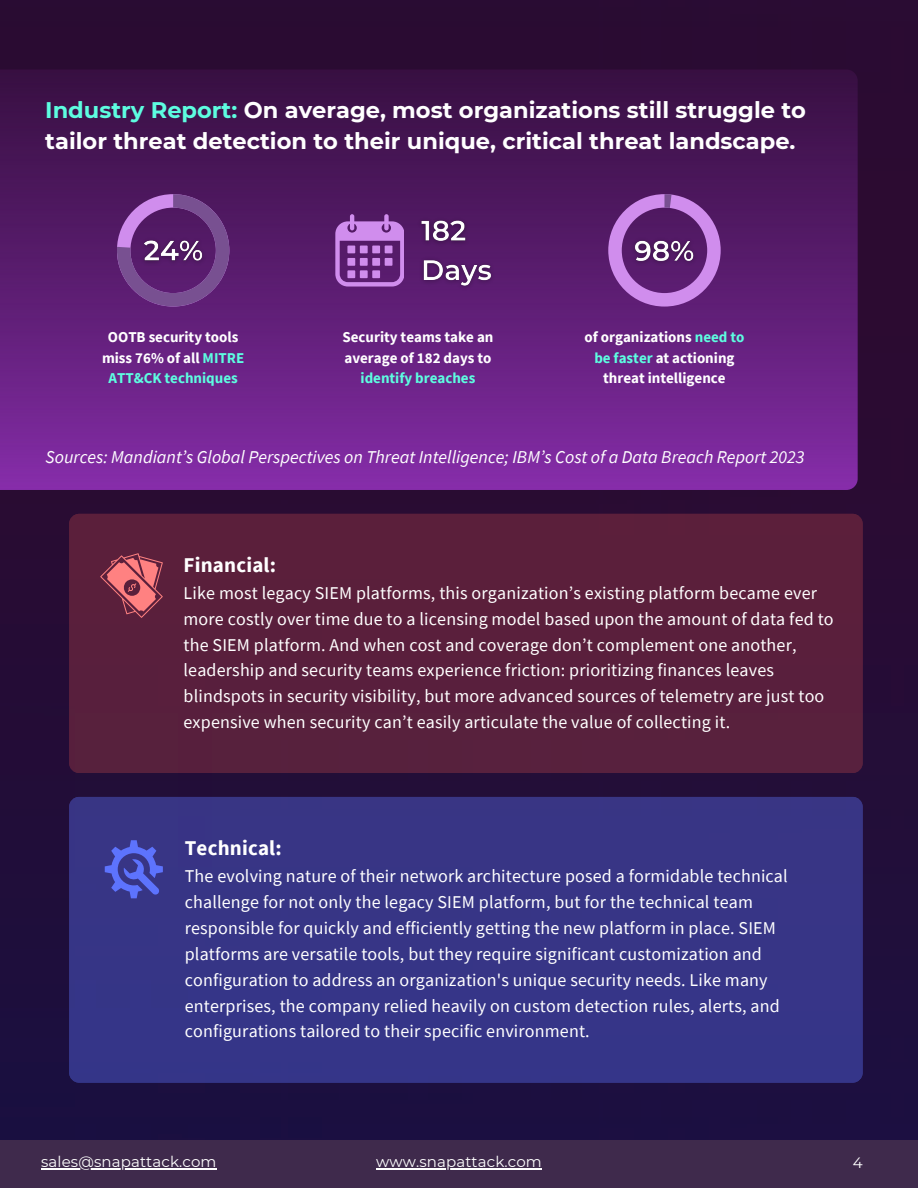
<style>
.page{position:relative;width:918px;height:1188px;background:#fff}
.page>*{position:absolute;margin:0;border:0;box-sizing:border-box;transform-origin:0 0}
.t1{font:700 22.5px/31.5px "Montserrat";color:#fff}
.t2{font:700 21px "Source Sans Pro";letter-spacing:.01em;color:#fff}
.t3{font:18px/25.8px "Source Sans Pro";letter-spacing:.01em;color:#fff}
.t4{font:italic 18px "Source Sans Pro";color:#fff}
.t5{font:700 15px/20.2px "Source Sans Pro";color:#fff;text-align:center}
.t6{font:15px "Montserrat";letter-spacing:.01em;color:#fff}
.s1{color:#5dfde0}
</style>
<div class="page">
<img style="left:0;top:0;width:918px;height:1141px">
<div style="left:0;top:1141px;width:918px;height:47px;background:#3f2a4c"></div>
<hr style="left:376px;top:1169px;width:166px;height:1px;background:#fff">
<hr style="left:41px;top:1169px;width:176px;height:1px;background:#fff">
<img style="left:0;top:69px;width:858px;height:421px">
<svg style="left:117px;top:194px;width:112px;height:113px;background:#6d3783"></svg>
<svg style="left:608px;top:194px;width:113px;height:113px;background:#86489e"></svg>
<img style="left:136px;top:235px;width:73px;height:35px">
<img style="left:628px;top:235px;width:73px;height:35px">
<svg style="left:335px;top:214px;width:69px;height:72px;background:#8a4ca2"></svg>
<div style="left:347px;top:246px;width:8px;height:7px;background:#d08ded"></div>
<div style="left:347px;top:258px;width:8px;height:8px;background:#d08ded"></div>
<div style="left:347px;top:270px;width:8px;height:8px;background:#d08ded"></div>
<div style="left:360px;top:246px;width:8px;height:7px;background:#d08ded"></div>
<div style="left:360px;top:258px;width:8px;height:8px;background:#d08ded"></div>
<div style="left:360px;top:270px;width:8px;height:8px;background:#d08ded"></div>
<div style="left:372px;top:246px;width:8px;height:7px;background:#d08ded"></div>
<div style="left:372px;top:258px;width:8px;height:8px;background:#d08ded"></div>
<div style="left:372px;top:270px;width:8px;height:8px;background:#d08ded"></div>
<div style="left:385px;top:246px;width:7px;height:7px;background:#d08ded"></div>
<div style="left:385px;top:258px;width:7px;height:8px;background:#d08ded"></div>
<img style="left:415px;top:214px;width:85px;height:79px">
<div style="left:69px;top:514px;width:793px;height:259px;background:#5a1f3c"></div>
<svg style="left:100px;top:553px;width:63px;height:64px;background:#9f4758"></svg>
<div style="left:69px;top:797px;width:793px;height:286px;background:#373586"></div>
<svg style="left:105px;top:840px;width:58px;height:58px;background:#464eb5"></svg>
<p class="t1" style="left:45px;top:94px;width:762px"><span class="s1">Industry Report:</span> On average, most organizations still struggle to tailor threat detection to their unique, critical threat landscape.</p>
<p class="t5" style="left:102px;top:327px;width:144px">OOTB security tools miss 76% of all <span class="s1">MITRE<br>ATT&amp;CK techniques</span></p>
<p class="t5" style="left:584px;top:327px;width:161px">of organizations <span class="s1">need to be faster</span> at actioning threat intelligence</p>
<p class="t5" style="left:342px;top:327px;width:152px">Security teams take an average of 182 days to <span class="s1">identify breaches</span></p>
<p class="t4" style="left:46px;top:445px;width:760px">Sources: Mandiant’s Global Perspectives on Threat Intelligence; IBM’s Cost of a Data Breach Report 2023</p>
<p class="t2" style="left:184px;top:551px;width:94px">Financial:</p>
<p class="t3" style="left:184px;top:579px;width:652px">Like most legacy SIEM platforms, this organization’s existing platform became ever more costly over time due to a licensing model based upon the amount of data fed to the SIEM platform. And when cost and coverage don’t complement one another, leadership and security teams experience friction: prioritizing finances leaves blindspots in security visibility, but more advanced sources of telemetry are just too expensive when security can’t easily articulate the value of collecting it.</p>
<p class="t2" style="left:185px;top:835px;width:98px">Technical:</p>
<p class="t3" style="left:185px;top:863px;width:605px">The evolving nature of their network architecture posed a formidable technical challenge for not only the legacy SIEM platform, but for the technical team responsible for quickly and efficiently getting the new platform in place. SIEM platforms are versatile tools, but they require significant customization and configuration to address an organization's unique security needs. Like many enterprises, the company relied heavily on custom detection rules, alerts, and configurations tailored to their specific environment.</p>
<p class="t6" style="left:41px;top:1153px;width:177px">sales@snapattack.com</p>
<p class="t6" style="left:376px;top:1153px;width:167px">www.snapattack.com</p>
<p class="t6" style="left:853px;top:1153px;width:11px">4</p>
</div>
